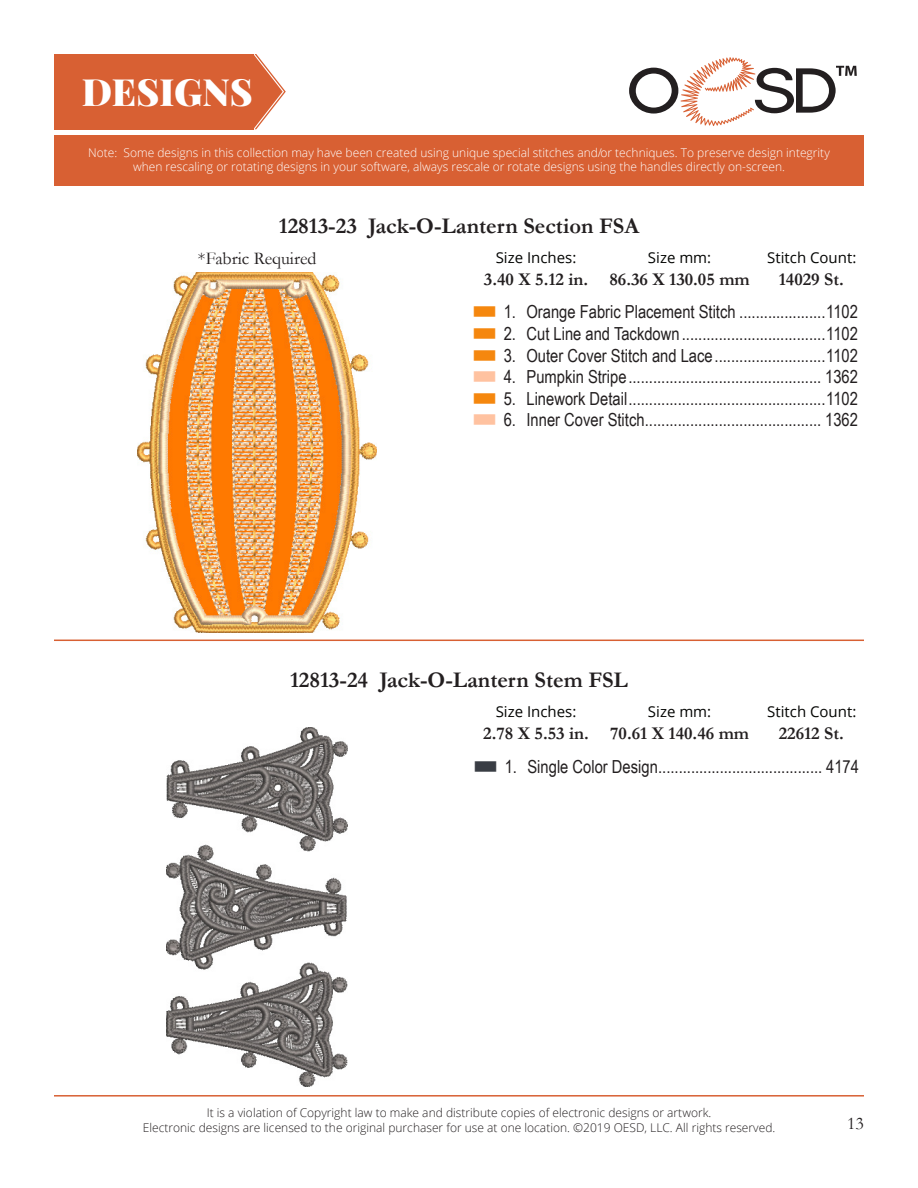
<style>
.page{position:relative;width:918px;height:1188px;background:#fff}
.page>*{position:absolute;margin:0;border:0;box-sizing:border-box;transform-origin:0 0}
.t1{font:900 37.5px "Playfair Display";color:#fff}
.t2{font:700 22.5px "Garamond";color:#231f20}
.t3{font:18px "Arial Narrow";color:#231f20}
.t4{font:700 18px "Garamond";color:#231f20}
.t5{font:18px "Garamond";color:#231f20}
.t6{font:15px "Open Sans";color:#040503}
.t7{font:300 12px/14.4px "Open Sans";color:#fff;text-align:center}
.t8{font:300 12px/14.4px "Open Sans";color:#231f20;text-align:center}
.s1{color:#f5870e}
.s2{color:#ffc2a0}
.s3{color:#393d44}
</style>
<div class="page">
<svg style="left:629px;top:57px;width:228px;height:69px"></svg>
<div style="left:54px;top:135px;width:810px;height:51px;background:#d86033"></div>
<div style="left:54px;top:54px;width:199px;height:75px;background:#d86033"></div>
<svg style="left:253px;top:54px;width:33px;height:75px"></svg>
<hr style="left:54px;top:640px;width:810px;height:1px;background:#d86033">
<hr style="left:54px;top:1095px;width:810px;height:2px;background:#d86033">
<img style="left:167px;top:727px;width:181px;height:359px">
<img style="left:138px;top:273px;width:239px;height:359px">
<h1 class="t1" style="left:82px;top:67px;width:172px">DESIGNS</h1>
<p class="t7" style="left:88px;top:145px;width:743px">Note: Some designs in this collection may have been created using unique special stitches and/or techniques. To preserve design integrity when rescaling or rotating designs in your software, always rescale or rotate designs using the handles directly on-screen.</p>
<p class="t2" style="left:279px;top:211px;width:362px">12813-23 Jack-O-Lantern Section FSA</p>
<p class="t4" style="left:484px;top:267px;width:106px">3.40 X 5.12 in.</p>
<p class="t4" style="left:609px;top:267px;width:142px">86.36 X 130.05 mm</p>
<p class="t4" style="left:779px;top:267px;width:66px">14029 St.</p>
<p class="t6" style="left:496px;top:247px;width:82px">Size Inches:</p>
<p class="t6" style="left:648px;top:247px;width:65px">Size mm:</p>
<p class="t6" style="left:767px;top:247px;width:91px">Stitch Count:</p>
<p class="t5" style="left:198px;top:246px;width:120px">*Fabric Required</p>
<p class="t3" style="left:472px;top:299px;width:387px"><span class="s1">■</span> 1. Orange Fabric Placement Stitch .....................1102</p>
<p class="t3" style="left:472px;top:320px;width:387px"><span class="s1">■</span> 2. Cut Line and Tackdown ...................................1102</p>
<p class="t3" style="left:472px;top:342px;width:387px"><span class="s1">■</span> 3. Outer Cover Stitch and Lace...........................1102</p>
<p class="t3" style="left:472px;top:364px;width:387px"><span class="s2">■</span> 4. Pumpkin Stripe............................................... 1362</p>
<p class="t3" style="left:472px;top:385px;width:387px"><span class="s1">■</span> 5. Linework Detail................................................1102</p>
<p class="t3" style="left:472px;top:407px;width:387px"><span class="s2">■</span> 6. Inner Cover Stitch........................................... 1362</p>
<p class="t2" style="left:290px;top:665px;width:339px">12813-24 Jack-O-Lantern Stem FSL</p>
<p class="t4" style="left:610px;top:721px;width:140px">70.61 X 140.46 mm</p>
<p class="t4" style="left:779px;top:721px;width:66px">22612 St.</p>
<p class="t3" style="left:473px;top:753px;width:387px"><span class="s3">■</span> 1. Single Color Design........................................ 4174</p>
<p class="t6" style="left:496px;top:701px;width:82px">Size Inches:</p>
<p class="t6" style="left:648px;top:701px;width:65px">Size mm:</p>
<p class="t6" style="left:767px;top:701px;width:91px">Stitch Count:</p>
<p class="t4" style="left:483px;top:721px;width:107px">2.78 X 5.53 in.</p>
<p class="t8" style="left:143px;top:1105px;width:634px">It is a violation of Copyright law to make and distribute copies of electronic designs or artwork.<br>Electronic designs are licensed to the original purchaser for use at one location. ©2019 OESD, LLC. All rights reserved.</p>
<p class="t5" style="left:847px;top:1111px;width:18px">13</p>
</div>
